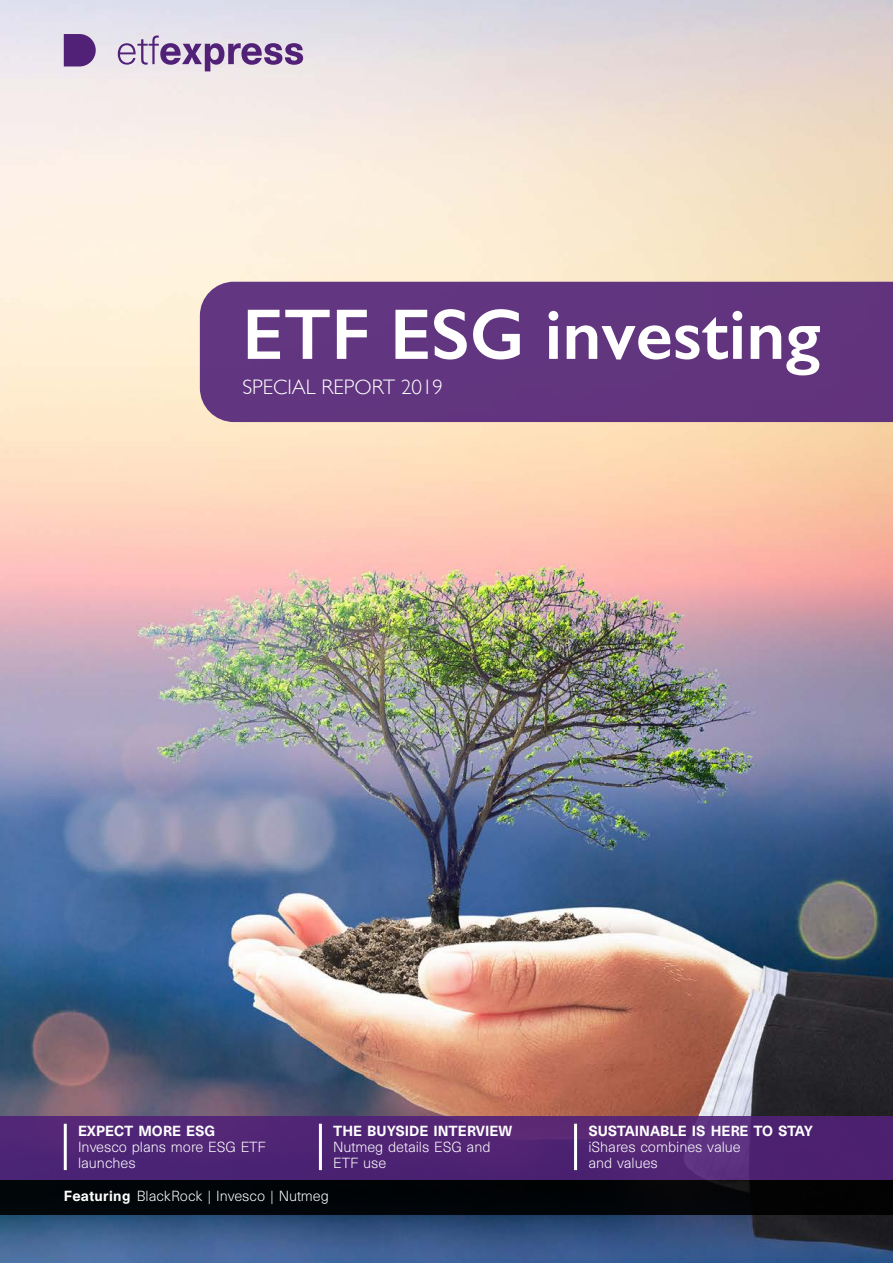
<style>
.page{position:relative;width:893px;height:1263px;background:#fff}
.page>*{position:absolute;margin:0;border:0;box-sizing:border-box;transform-origin:0 0}
.t1{font:600 72px "Gill Sans";color:#fff}
.t2{font:300 21px "Gill Sans";color:#fff}
.t3{font:300 13.5px/16.2px "Unica SB";color:#fff}
.t4{font:500 13.5px "Unica SB";color:#fff}
.s1{font-weight:500}
</style>
<div class="page">
<img style="left:0;top:0;width:893px;height:1263px">
<div style="left:0;top:1180px;width:893px;height:34px;background:#010508"></div>
<div style="left:0;top:1116px;width:893px;height:64px;background:#512178"></div>
<svg style="left:118px;top:36px;width:185px;height:35px"></svg>
<svg style="left:64px;top:34px;width:32px;height:32px"></svg>
<div style="left:200px;top:282px;width:693px;height:140px;background:#62357f"></div>
<hr style="left:64px;top:1124px;width:3px;height:46px;background:#fff">
<hr style="left:319px;top:1124px;width:3px;height:46px;background:#fff">
<hr style="left:574px;top:1124px;width:3px;height:46px;background:#fff">
<h1 class="t1" style="left:242px;top:291px;width:580px">ETF ESG investing</h1>
<h2 class="t2" style="left:242px;top:371px;width:202px">SPECIAL REPORT 2019</h2>
<p class="t4" style="left:78px;top:1122px;width:138px">EXPECT MORE ESG</p>
<p class="t3" style="left:78px;top:1139px;width:189px">Invesco plans more ESG ETF launches</p>
<p class="t4" style="left:333px;top:1122px;width:181px">THE BUYSIDE INTERVIEW</p>
<p class="t3" style="left:333px;top:1139px;width:159px">Nutmeg details ESG and<br>ETF use</p>
<p class="t3" style="left:64px;top:1188px;width:267px"><span class="s1">Featuring</span> BlackRock | Invesco | Nutmeg</p>
<p class="t4" style="left:588px;top:1122px;width:226px">SUSTAINABLE IS HERE TO STAY</p>
<p class="t3" style="left:588px;top:1139px;width:154px">iShares combines value and values</p>
</div>
